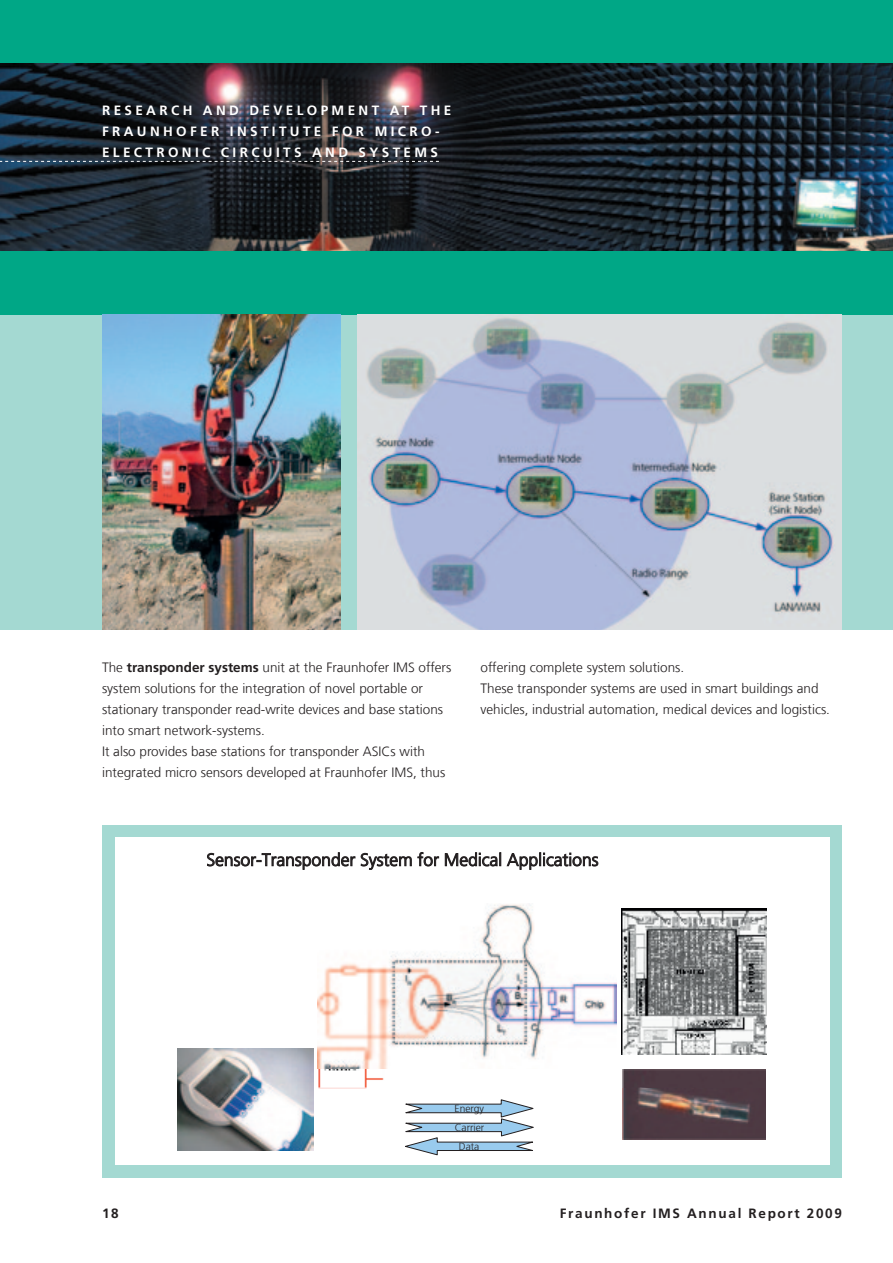
<style>
.page{position:relative;width:893px;height:1263px;background:#fff}
.page>*{position:absolute;margin:0;border:0;box-sizing:border-box;transform-origin:0 0}
.t1{font:300 17.4px "Frutiger";color:#231f20}
.t2{font:300 13.5px/21px "Frutiger LT Com";color:#231f20}
.t3{font:700 13.5px "Frutiger LT Com";letter-spacing:.25em;color:#fff}
.t4{font:700 13.5px "Frutiger LT Com";letter-spacing:.125em;color:#231f20}
.t5{font:300 10.2px/19px "Frutiger";color:#231f20;text-align:center}
.s1{font-weight:700}
</style>
<div class="page">
<div style="left:0;top:0;width:893px;height:315px;background:#00a786"></div>
<img style="left:0;top:64px;width:893px;height:187px">
<div style="left:102px;top:825px;width:740px;height:353px;background:#a4d9d2"></div>
<div style="left:0;top:315px;width:893px;height:314px;background:#a4d9d2"></div>
<svg style="left:0;top:161px;width:439px;height:1px"></svg>
<img style="left:102px;top:315px;width:238px;height:314px">
<img style="left:357px;top:315px;width:485px;height:314px">
<div style="left:115px;top:838px;width:714px;height:327px;background:#fff"></div>
<svg style="left:207px;top:852px;width:148px;height:18px"></svg>
<svg style="left:361px;top:852px;width:78px;height:18px"></svg>
<svg style="left:445px;top:852px;width:56px;height:14px"></svg>
<svg style="left:507px;top:852px;width:91px;height:18px"></svg>
<img style="left:622px;top:909px;width:144px;height:146px">
<svg style="left:405px;top:1099px;width:129px;height:56px"></svg>
<img style="left:317px;top:904px;width:299px;height:184px">
<img style="left:622px;top:1069px;width:143px;height:71px">
<img style="left:178px;top:1048px;width:136px;height:103px">
<p class="t3" style="left:102px;top:102px;width:24px">RESEARCH</p>
<p class="t3" style="left:203px;top:102px;width:72px">A ND DEVELOPME</p>
<p class="t3" style="left:359px;top:102px;width:42px">NT AT</p>
<p class="t3" style="left:420px;top:102px;width:12px">THE</p>
<p class="t3" style="left:102px;top:123px;width:74px">FRA UNHOFER</p>
<p class="t3" style="left:230px;top:123px;width:31px">INSTIT</p>
<p class="t3" style="left:290px;top:123px;width:23px">UTE</p>
<p class="t3" style="left:332px;top:123px;width:12px">FOR</p>
<p class="t3" style="left:375px;top:123px;width:27px">MICRO</p>
<p class="t3" style="left:435px;top:123px;width:6px">-</p>
<p class="t3" style="left:102px;top:144px;width:12px">ELECTRO</p>
<p class="t3" style="left:182px;top:144px;width:22px">NIC</p>
<p class="t3" style="left:221px;top:144px;width:22px">CIRC</p>
<p class="t3" style="left:263px;top:144px;width:23px">UITS</p>
<p class="t3" style="left:312px;top:144px;width:82px">A ND SYSTEMS</p>
<p class="t2" style="left:102px;top:657px;width:351px">The <span class="s1">TRANSPONDER SYSTEMS</span> unit at the Fraunhofer IMS offers system solutions for the integration of novel portable or stationary transponder read-write devices and base stations into smart network-systems.<br>It also provides base stations for transponder ASICs with integrated micro sensors developed at Fraunhofer IMS, thus</p>
<p class="t2" style="left:480px;top:657px;width:351px">offering complete system solutions.<br>These transponder systems are used in smart buildings and vehicles, industrial automation, medical devices and logistics.</p>
<p class="t1" style="left:206px;top:852px;width:394px">Sensor-Transponder System for Medical Applications</p>
<p class="t5" style="left:455px;top:1099px;width:31px">Energy<br>Carrier<br>Data</p>
<p class="t4" style="left:102px;top:1205px;width:18px">18</p>
<p class="t4" style="left:560px;top:1205px;width:284px">FRAUNHOFER IMS ANNUAL REPORT 2009</p>
</div>
